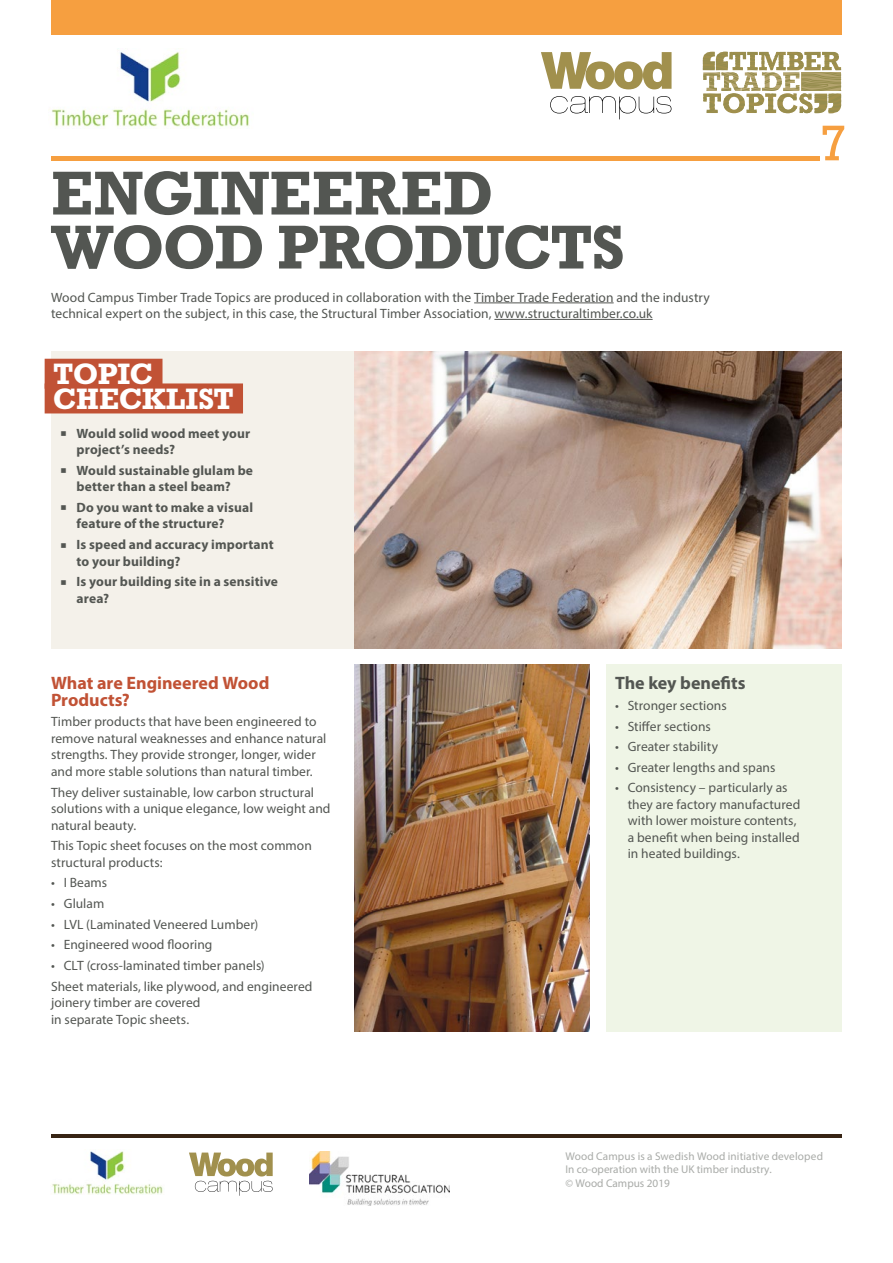
<style>
.page{position:relative;width:893px;height:1263px;background:#fff}
.page>*{position:absolute;margin:0;border:0;box-sizing:border-box;transform-origin:0 0}
.t1{font:700 63px/54px "Rockwell";letter-spacing:-.025em;color:#535652}
.t2{font:51px "Rockwell";color:#f69f40}
.t3{font:700 30px/24.8px "Rockwell";letter-spacing:-.01em;color:#fff}
.t4{font:700 18px/16.5px "Myriad Pro";color:#c15235}
.t5{font:700 18px "Myriad Pro";color:#535652}
.t6{font:13.5px/16.5px "Myriad Pro";letter-spacing:.005em;color:#535652}
.t7{font:700 13.5px/16.5px "Myriad Pro";letter-spacing:.01em;color:#535652}
.t8{font:11.25px/13.5px "Myriad Pro";color:#a9aba8}
</style>
<div class="page">
<div style="left:51px;top:351px;width:788px;height:297px;background:#f4f1ea"></div>
<div style="left:45px;top:359px;width:117px;height:30px;background:#c15235"></div>
<div style="left:45px;top:383px;width:198px;height:30px;background:#c15235"></div>
<hr style="left:474px;top:303px;width:140px;height:1px;background:#535652">
<hr style="left:494px;top:319px;width:159px;height:1px;background:#535652">
<img style="left:354px;top:351px;width:488px;height:297px">
<div style="left:606px;top:664px;width:236px;height:368px;background:#eff5e6"></div>
<hr style="left:51px;top:156px;width:769px;height:4px;background:#f69f40">
<div style="left:51px;top:0;width:791px;height:34px;background:#f69f40"></div>
<hr style="left:51px;top:1135px;width:791px;height:3px;background:#372414">
<img style="left:354px;top:665px;width:235px;height:367px">
<img style="left:309px;top:1151px;width:140px;height:54px">
<svg style="left:189px;top:1152px;width:84px;height:44px"></svg>
<img style="left:52px;top:1151px;width:111px;height:43px">
<img style="left:52px;top:52px;width:197px;height:75px">
<svg style="left:541px;top:52px;width:130px;height:37px"></svg>
<svg style="left:550px;top:96px;width:121px;height:23px"></svg>
<svg style="left:703px;top:52px;width:138px;height:61px"></svg>
<h1 class="t1" style="left:51px;top:165px;width:575px">ENGINEERED<br>WOOD PRODUCTS</h1>
<p class="t6" style="left:51px;top:289px;width:660px">Wood Campus Timber Trade Topics are produced in collaboration with the Timber Trade Federation and the industry technical expert on the subject, in this case, the Structural Timber Association, www.structuraltimber.co.uk</p>
<h3 class="t3" style="left:53px;top:361px;width:182px">TOPIC<br>CHECKLIST</h3>
<p class="t7" style="left:77px;top:424px;width:175px">Would solid wood meet your project’s needs?</p>
<p class="t7" style="left:77px;top:462px;width:178px">Would sustainable glulam be better than a steel beam?</p>
<p class="t7" style="left:77px;top:499px;width:178px">Do you want to make a visual feature of the structure?</p>
<p class="t7" style="left:77px;top:536px;width:199px">Is speed and accuracy important to your building?</p>
<p class="t7" style="left:77px;top:573px;width:203px">Is your building site in a sensitive area?</p>
<h2 class="t2" style="left:820px;top:114px;width:29px">7</h2>
<h3 class="t4" style="left:51px;top:674px;width:220px">What are Engineered Wood<br>Products?</h3>
<p class="t6" style="left:51px;top:713px;width:277px">Timber products that have been engineered to remove natural weaknesses and enhance natural strengths. They provide stronger, longer, wider and more stable solutions than natural timber.</p>
<p class="t6" style="left:51px;top:784px;width:281px">They deliver sustainable, low carbon structural solutions with a unique elegance, low weight and natural beauty.</p>
<p class="t6" style="left:51px;top:837px;width:262px">This Topic sheet focuses on the most common structural products:</p>
<p class="t6" style="left:51px;top:874px;width:58px">• I Beams</p>
<p class="t6" style="left:51px;top:895px;width:55px">• Glulam</p>
<p class="t6" style="left:51px;top:916px;width:209px">• LVL (Laminated Veneered Lumber)</p>
<p class="t6" style="left:51px;top:936px;width:163px">• Engineered wood flooring</p>
<p class="t6" style="left:51px;top:955px;width:263px;line-height:20.7px">• CLT (cross-laminated timber panels)<br>Sheet materials, like plywood, and engineered</p>
<p class="t6" style="left:51px;top:994px;width:151px">joinery timber are covered in separate Topic sheets.</p>
<h3 class="t5" style="left:615px;top:671px;width:132px">The key benefits</h3>
<p class="t6" style="left:615px;top:697px;width:113px">• Stronger sections</p>
<p class="t6" style="left:615px;top:718px;width:97px">• Stiffer sections</p>
<p class="t6" style="left:615px;top:738px;width:105px">• Greater stability</p>
<p class="t6" style="left:615px;top:759px;width:162px">• Greater lengths and spans</p>
<p class="t6" style="left:628px;top:779px;width:174px;text-indent:-13px">• Consistency – particularly as they are factory manufactured with lower moisture contents, a benefit when being installed in heated buildings.</p>
<p class="t8" style="left:565px;top:1149px;width:259px">Wood Campus is a Swedish Wood initiative developed<br>In co-operation with the UK timber industry.<br>© Wood Campus 2019</p>
</div>
